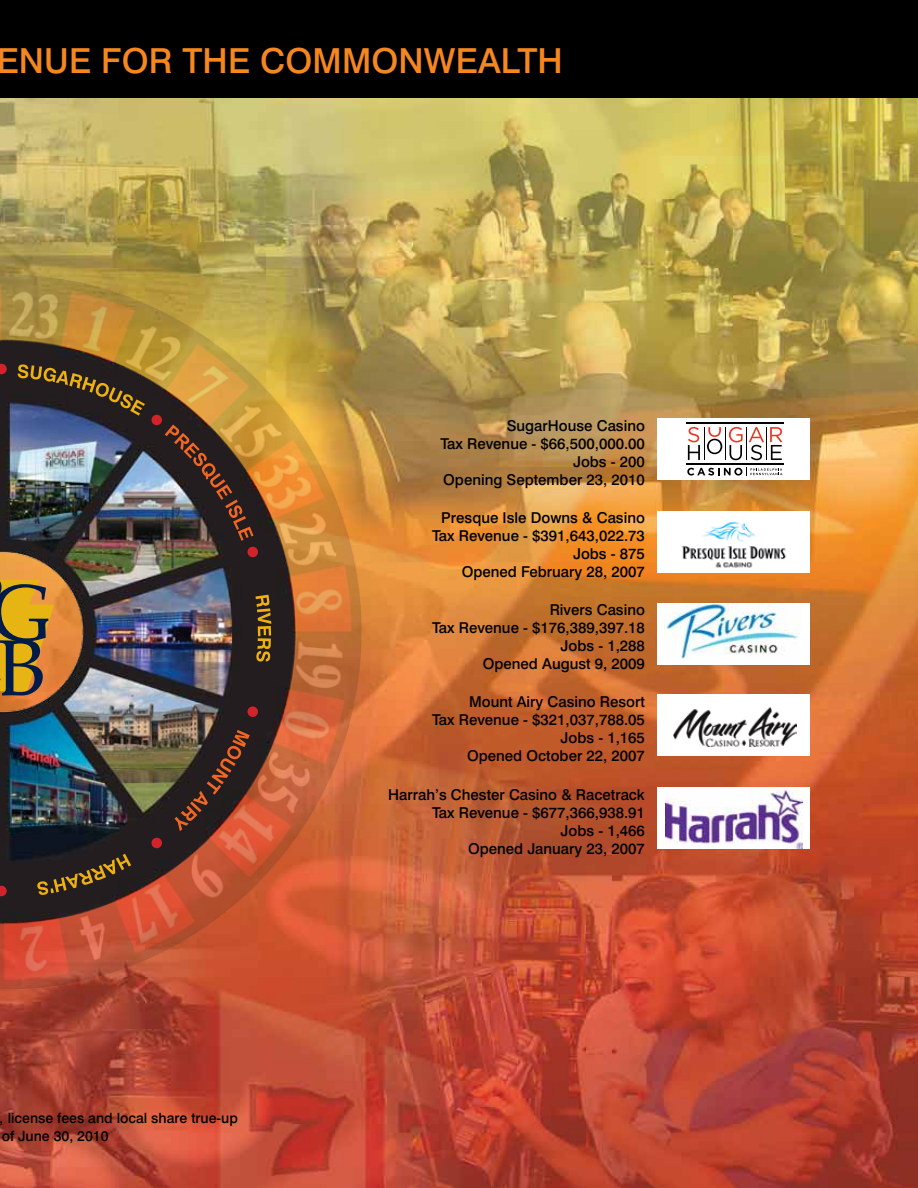
<style>
.page{position:relative;width:918px;height:1188px;background:#fff}
.page>*{position:absolute;margin:0;border:0;box-sizing:border-box;transform-origin:0 0}
.t1{font:500 34.5px "Swiss 721 BT";letter-spacing:.005em;color:#f6871f}
.t2{font:500 15px/18px "Swiss 721 BT";color:#000;text-align:right}
.t3{font:500 14.1px/18px "Swiss 721 BT";color:#000}
</style>
<div class="page">
<img style="left:0;top:98px;width:918px;height:1090px">
<div style="left:0;top:0;width:918px;height:98px;background:#000"></div>
<div style="left:657px;top:603px;width:153px;height:61px;background:#fff"></div>
<img style="left:664px;top:603px;width:134px;height:55px">
<div style="left:657px;top:418px;width:153px;height:62px;background:#fff"></div>
<svg style="left:729px;top:427px;width:14px;height:33px"></svg>
<svg style="left:749px;top:427px;width:15px;height:33px"></svg>
<svg style="left:688px;top:427px;width:12px;height:33px"></svg>
<svg style="left:770px;top:427px;width:13px;height:33px"></svg>
<svg style="left:707px;top:427px;width:15px;height:27px"></svg>
<hr style="left:704px;top:427px;width:1px;height:33px;background:#000">
<hr style="left:725px;top:427px;width:1px;height:33px;background:#000">
<hr style="left:766px;top:427px;width:1px;height:33px;background:#000">
<hr style="left:686px;top:422px;width:98px;height:2px;background:#000">
<hr style="left:746px;top:427px;width:1px;height:33px;background:#000">
<hr style="left:686px;top:463px;width:98px;height:2px;background:#000">
<svg style="left:687px;top:467px;width:95px;height:9px"></svg>
<div style="left:657px;top:695px;width:153px;height:61px;background:#fff"></div>
<img style="left:674px;top:707px;width:123px;height:39px">
<div style="left:657px;top:788px;width:153px;height:61px;background:#fff"></div>
<img style="left:665px;top:791px;width:138px;height:57px">
<div style="left:657px;top:512px;width:153px;height:61px;background:#fff"></div>
<img style="left:681px;top:521px;width:105px;height:47px">
<img style="left:0;top:258px;width:373px;height:740px">
<svg style="left:175px;top:730px;width:75px;height:101px;background:#513327"></svg>
<svg style="left:255px;top:595px;width:16px;height:67px"></svg>
<svg style="left:18px;top:365px;width:127px;height:51px;background:#423625"></svg>
<svg style="left:37px;top:854px;width:94px;height:41px;background:#41331c"></svg>
<img style="left:165px;top:425px;width:88px;height:116px">
<svg style="left:0;top:575px;width:54px;height:121px;background:#ac822d"></svg>
<div style="left:152px;top:415px;width:10px;height:10px;background:#d2232a;border-radius:50%"></div>
<div style="left:248px;top:547px;width:10px;height:10px;background:#d2232a;border-radius:50%"></div>
<div style="left:248px;top:706px;width:10px;height:11px;background:#d2232a;border-radius:50%"></div>
<div style="left:152px;top:838px;width:10px;height:10px;background:#d2232a;border-radius:50%"></div>
<svg style="left:0;top:364px;width:7px;height:10px"></svg>
<svg style="left:0;top:886px;width:7px;height:10px"></svg>
<h1 class="t1" style="left:-4px;top:40px;width:568px">ENUE FOR THE COMMONWEALTH</h1>
<p class="t3" style="left:0;top:1109px;width:239px">, license fees and local share true-up of June 30, 2010</p>
<p class="t2" style="left:440px;top:416px;width:206px">SugarHouse Casino<br>Tax Revenue - $66,500,000.00<br>Jobs - 200<br>Opening September 23, 2010</p>
<p class="t2" style="left:432px;top:508px;width:214px">Presque Isle Downs &amp; Casino<br>Tax Revenue - $391,643,022.73<br>Jobs - 875<br>Opened February 28, 2007</p>
<p class="t2" style="left:432px;top:601px;width:214px">Rivers Casino<br>Tax Revenue - $176,389,397.18<br>Jobs - 1,288<br>Opened August 9, 2009</p>
<p class="t2" style="left:432px;top:693px;width:214px">Mount Airy Casino Resort<br>Tax Revenue - $321,037,788.05<br>Jobs - 1,165<br>Opened October 22, 2007</p>
<p class="t2" style="left:388px;top:785px;width:258px">Harrah’s Chester Casino &amp; Racetrack<br>Tax Revenue - $677,366,938.91<br>Jobs - 1,466<br>Opened January 23, 2007</p>
</div>
